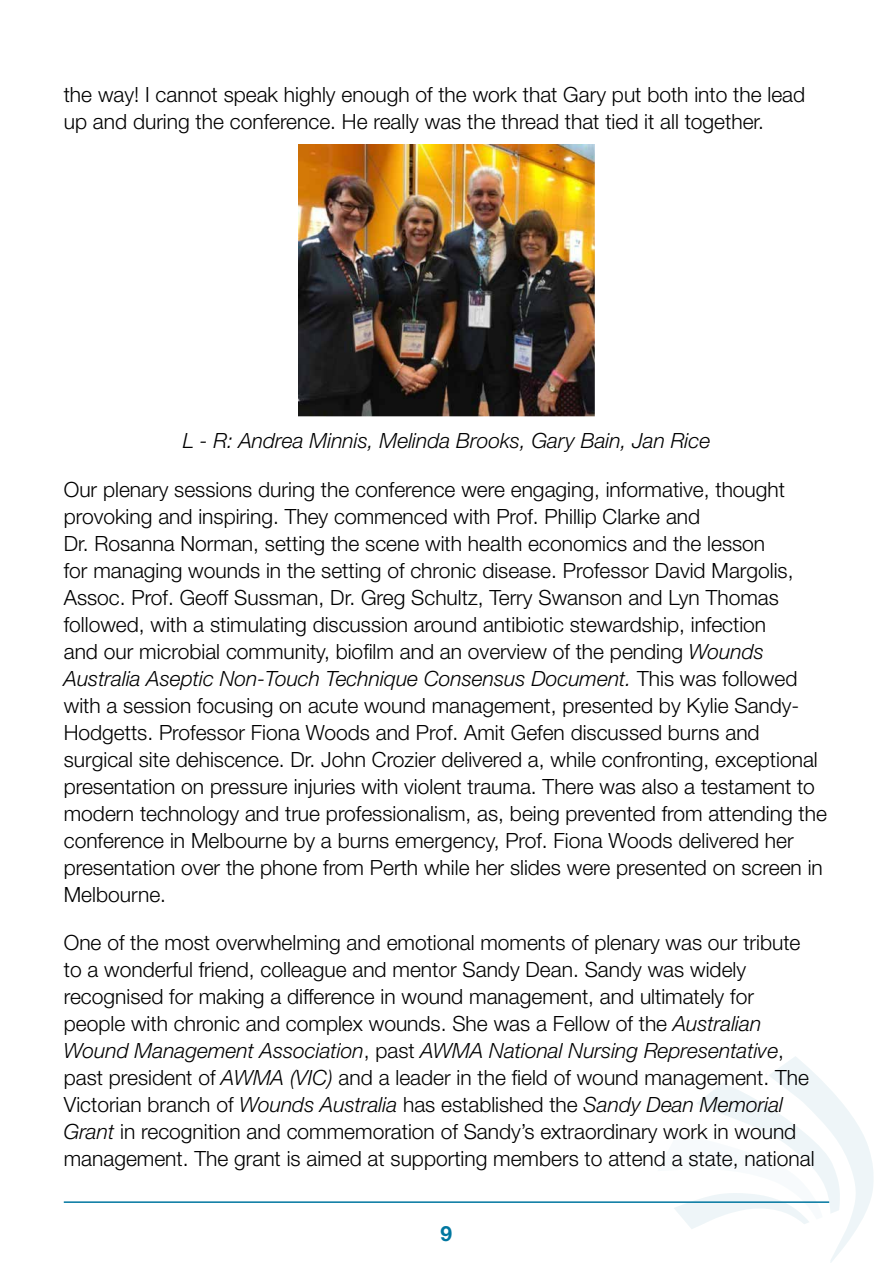
<style>
.page{position:relative;width:893px;height:1263px;background:#fff}
.page>*{position:absolute;margin:0;border:0;box-sizing:border-box;transform-origin:0 0}
.t1{font:300 21px/27px "Helvetica Neue";color:#000}
.t2{font:italic 300 21px "Helvetica Neue";color:#000}
.t3{font:700 21px "Helvetica Neue";color:#0077a0}
.s1{font-style:italic}
</style>
<div class="page">
<svg style="left:674px;top:1056px;width:199px;height:207px"></svg>
<hr style="left:64px;top:1201px;width:765px;height:2px;background:#0077a0">
<img style="left:299px;top:145px;width:295px;height:271px">
<p class="t1" style="left:64px;top:80px;width:743px">the way! I cannot speak highly enough of the work that Gary put both into the lead up and during the conference. He really was the thread that tied it all together.</p>
<p class="t2" style="left:183px;top:428px;width:529px">L - R: Andrea Minnis, Melinda Brooks, Gary Bain, Jan Rice</p>
<p class="t1" style="left:64px;top:475px;width:765px">Our plenary sessions during the conference were engaging, informative, thought provoking and inspiring. They commenced with Prof. Phillip Clarke and<br>Dr. Rosanna Norman, setting the scene with health economics and the lesson<br>for managing wounds in the setting of chronic disease. Professor David Margolis, Assoc. Prof. Geoff Sussman, Dr. Greg Schultz, Terry Swanson and Lyn Thomas followed, with a stimulating discussion around antibiotic stewardship, infection<br>and our microbial community, biofilm and an overview of the pending <span class="s1">Wounds Australia Aseptic Non-Touch Technique Consensus Document.</span> This was followed with a session focusing on acute wound management, presented by Kylie Sandy-Hodgetts. Professor Fiona Woods and Prof. Amit Gefen discussed burns and surgical site dehiscence. Dr. John Crozier delivered a, while confronting, exceptional presentation on pressure injuries with violent trauma. There was also a testament to modern technology and true professionalism, as, being prevented from attending the conference in Melbourne by a burns emergency, Prof. Fiona Woods delivered her presentation over the phone from Perth while her slides were presented on screen in Melbourne.</p>
<p class="t1" style="left:64px;top:928px;width:752px">One of the most overwhelming and emotional moments of plenary was our tribute to a wonderful friend, colleague and mentor Sandy Dean. Sandy was widely recognised for making a difference in wound management, and ultimately for people with chronic and complex wounds. She was a Fellow of the <span class="s1">Australian Wound Management Association</span>, past <span class="s1">AWMA National Nursing Representative</span>, past president of <span class="s1">AWMA (VIC)</span> and a leader in the field of wound management. The Victorian branch of <span class="s1">Wounds Australia</span> has established the <span class="s1">Sandy Dean Memorial Grant</span> in recognition and commemoration of Sandy’s extraordinary work in wound management. The grant is aimed at supporting members to attend a state, national</p>
<p class="t3" style="left:441px;top:1221px;width:13px">9</p>
</div>
